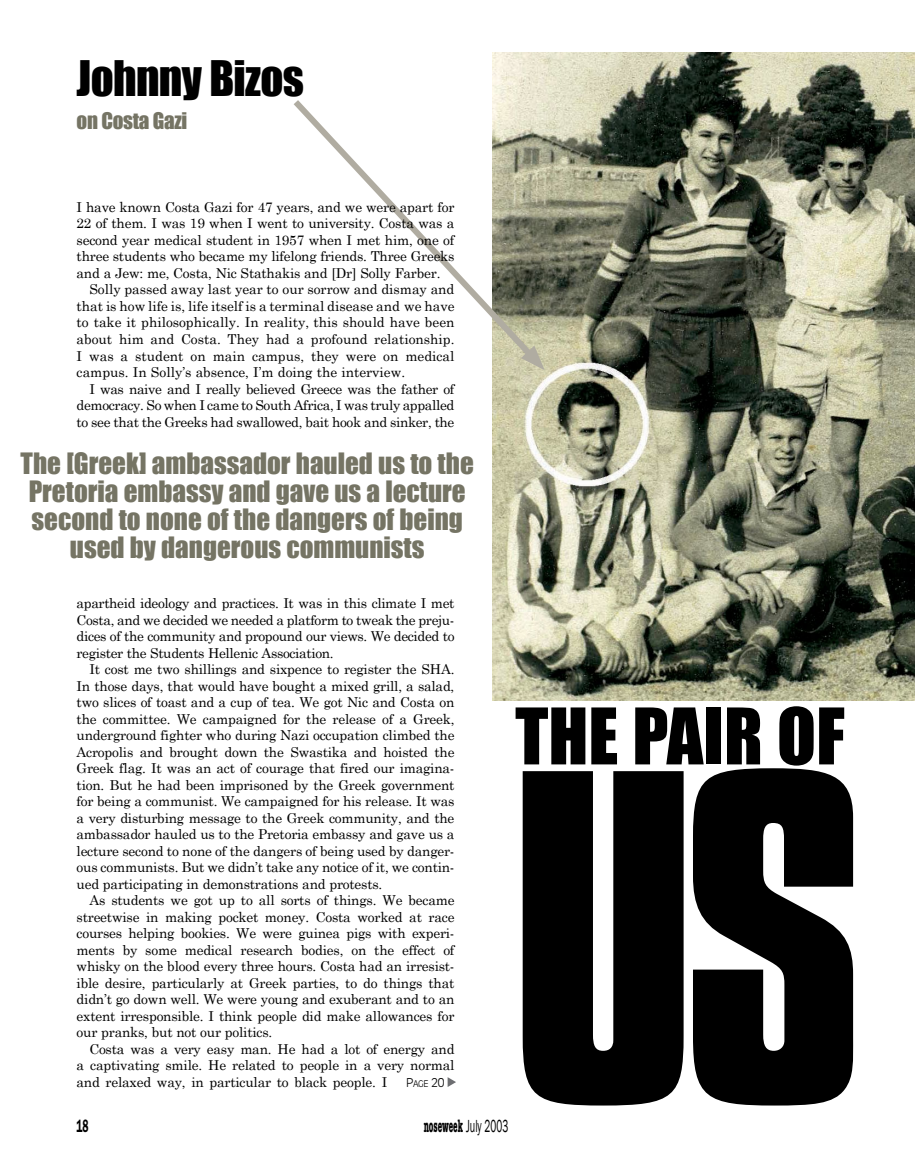
<style>
.page{position:relative;width:915px;height:1170px;background:#fff}
.page>*{position:absolute;margin:0;border:0;box-sizing:border-box;transform-origin:0 0}
.t1{font:700 408px "Compacta";color:#000}
.t2{font:72px "Impact";color:#000}
.t3{font:45px "Impact";letter-spacing:-.015em;color:#000}
.t4{font:27px/27.8px "Impact";color:#757464;text-align:center}
.t5{font:21px "Impact";letter-spacing:-.015em;color:#757464}
.t6{font:700 condensed 18px "American Typewriter";color:#000;scale:.56 1}
.t7{font:600 18px "Franklin Gothic";color:#000;scale:.56 1}
.t8{font:13.65px/16.5px "Century Schoolbook";letter-spacing:-.015em;color:#000;text-align:justify}
.t9{font:300 12px "Antique Olive";color:#000}
.s1{font-size:9px}
.s2{font-family:"Franklin Gothic";font-weight:400;font-stretch:normal}
</style>
<div class="page">
<img style="left:493px;top:52px;width:421px;height:648px">
<svg style="left:293px;top:94px;width:250px;height:274px"></svg>
<svg style="left:520px;top:345px;width:24px;height:25px"></svg>
<svg style="left:447px;top:1077px;width:9px;height:9px"></svg>
<h3 class="t3" style="left:77px;top:51px;width:229px">Johnny Bizos</h3>
<h3 class="t5" style="left:77px;top:108px;width:112px">on Costa Gazi</h3>
<p class="t8" style="left:77px;top:198px;width:379px">I have known Costa Gazi for 47 years, and we were apart for 22 of them. I was 19 when I went to university. Costa was a second year medical student in 1957 when I met him, one of three students who became my lifelong friends. Three Greeks and a Jew: me, Costa, Nic Stathakis and [Dr] Solly Farber.</p>
<p class="t8" style="left:77px;top:281px;width:379px;text-indent:13px">Solly passed away last year to our sorrow and dismay and that is how life is, life itself is a terminal disease and we have to take it philosophically. In reality, this should have been about him and Costa. They had a profound relationship.<br>I was a student on main campus, they were on medical campus. In Solly’s absence, I’m doing the interview.</p>
<p class="t8" style="left:77px;top:380px;width:379px;text-indent:13px">I was naive and I really believed Greece was the father of democracy. So when I came to South Africa, I was truly appalled to see that the Greeks had swallowed, bait hook and sinker, the</p>
<h3 class="t4" style="left:21px;top:449px;width:454px">The [Greek] ambassador hauled us to the Pretoria embassy and gave us a lecture second to none of the dangers of being used by dangerous communists</h3>
<p class="t8" style="left:77px;top:594px;width:379px">apartheid ideology and practices. It was in this climate I met Costa, and we decided we needed a platform to tweak the preju&shy;dices of the community and propound our views. We decided to register the Students Hellenic Association.</p>
<p class="t8" style="left:77px;top:660px;width:379px;text-indent:13px">It cost me two shillings and sixpence to register the SHA.<br>In those days, that would have bought a mixed grill, a salad, two slices of toast and a cup of tea. We got Nic and Costa on the committee. We campaigned for the release of a Greek, underground fighter who during Nazi occupation climbed the Acropolis and brought down the Swastika and hoisted the Greek flag. It was an act of courage that fired our imagina&shy;tion. But he had been imprisoned by the Greek government for being a communist. We campaigned for his release. It was a very disturbing message to the Greek community, and the ambassador hauled us to the Pretoria embassy and gave us a lecture second to none of the dangers of being used by danger&shy;ous communists. But we didn’t take any notice of it, we contin&shy;ued participating in demonstrations and protests.</p>
<p class="t8" style="left:77px;top:891px;width:379px;text-indent:13px">As students we got up to all sorts of things. We became streetwise in making pocket money. Costa worked at race courses helping bookies. We were guinea pigs with experi&shy;ments by some medical research bodies, on the effect of whisky on the blood every three hours. Costa had an irresist&shy;ible desire, particularly at Greek parties, to do things that didn’t go down well. We were young and exuberant and to an extent irresponsible. I think people did make allowances for our pranks, but not our politics.</p>
<p class="t8" style="left:77px;top:1040px;width:379px;text-indent:13px">Costa was a very easy man. He had a lot of energy and a captivating smile. He related to people in a very normal and relaxed way, in particular to black people. I</p>
<p class="t9" style="left:406px;top:1075px;width:40px">P<span class="s1">AGE</span> 20</p>
<h2 class="t2" style="left:515px;top:691px;width:331px">THE PAIR OF</h2>
<h1 class="t1" style="left:509px;top:691px;width:358px">US</h1>
<h3 class="t7" style="left:77px;top:1114px;width:23px">18</h3>
<h3 class="t6" style="left:423px;top:1114px;width:152px">noseweek <span class="s2">July 2003</span></h3>
</div>
